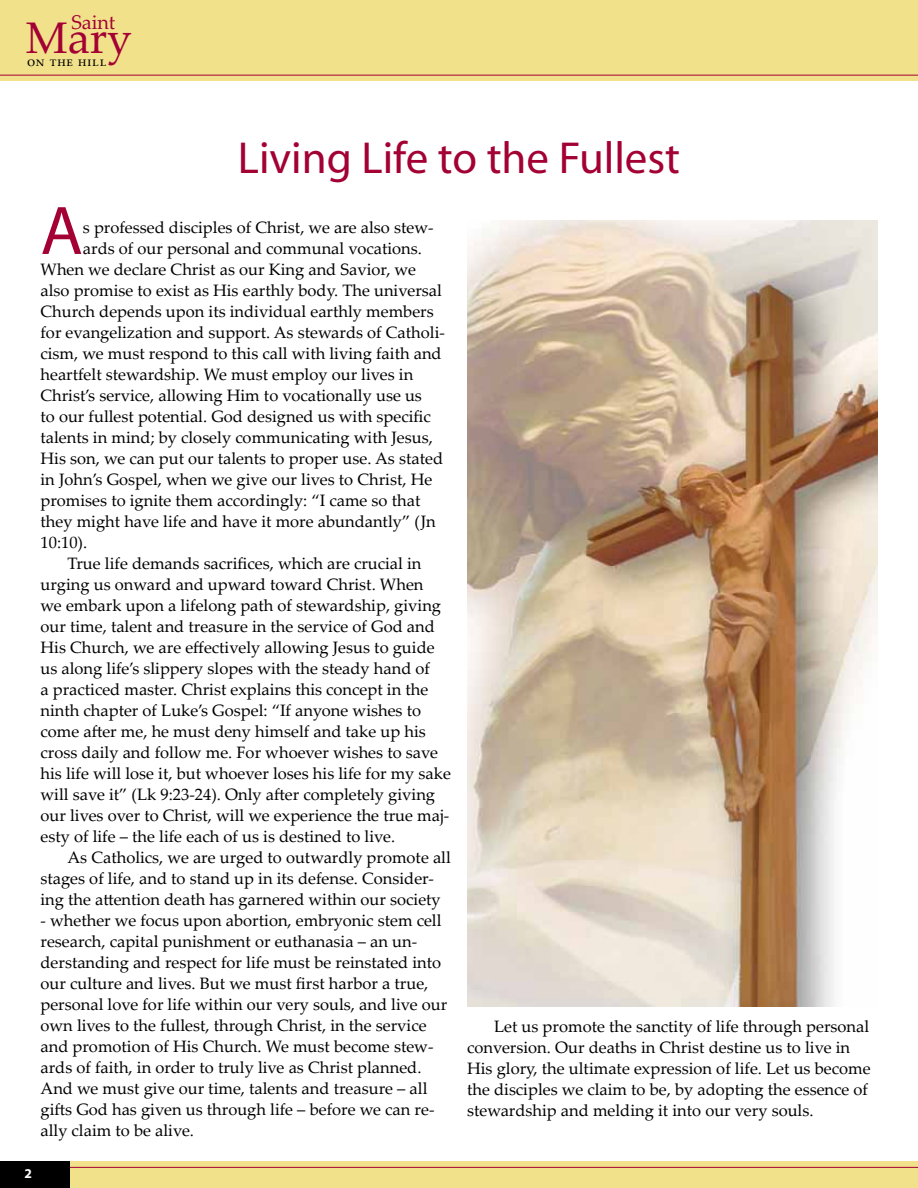
<style>
.page{position:relative;width:918px;height:1188px;background:#fff}
.page>*{position:absolute;margin:0;border:0;box-sizing:border-box;transform-origin:0 0}
.t1{font:69.3px "Myriad";color:#a30134}
.t2{font:45px "Myriad";color:#a30134}
.t3{font:44.25px "Palatino Linotype";color:#a30134}
.t4{font:19.8px "Palatino Linotype";color:#a30134}
.t5{font:16.5px/21px "Palatino Linotype";color:#000}
.t6{font:14.25px "Palatino Linotype";color:#000}
.t7{font:700 13.5px "Myriad";color:#fff}
</style>
<div class="page">
<div style="left:0;top:1161px;width:918px;height:27px;background:#f2e18b"></div>
<hr style="left:0;top:1167px;width:918px;height:1px;background:#a30134">
<div style="left:0;top:1161px;width:70px;height:27px;background:#000"></div>
<div style="left:0;top:0;width:918px;height:81px;background:#f2e18b"></div>
<hr style="left:0;top:75px;width:918px;height:1px;background:#a30134">
<img style="left:467px;top:221px;width:411px;height:785px">
<p class="t4" style="left:71px;top:8px;width:46px">Saint</p>
<p class="t6" style="left:27px;top:51px;width:81px">on the hill</p>
<h3 class="t3" style="left:26px;top:7px;width:108px">Mary</h3>
<h2 class="t2" style="left:238px;top:136px;width:444px">Living Life to the Fullest</h2>
<h1 class="t1" style="left:40px;top:196px;width:44px">A</h1>
<p class="t5" style="left:83px;top:216px;width:352px">s professed disciples of Christ, we are also stew-</p>
<p class="t5" style="left:83px;top:237px;width:341px">ards of our personal and communal vocations.</p>
<p class="t5" style="left:41px;top:258px;width:377px">When we declare Christ as our King and Savior, we</p>
<p class="t5" style="left:41px;top:279px;width:403px">also promise to exist as His earthly body. The universal</p>
<p class="t5" style="left:41px;top:300px;width:395px">Church depends upon its individual earthly members</p>
<p class="t5" style="left:41px;top:321px;width:406px">for evangelization and support. As stewards of Catholi-</p>
<p class="t5" style="left:41px;top:342px;width:403px">cism, we must respond to this call with living faith and</p>
<p class="t5" style="left:41px;top:363px;width:374px">heartfelt stewardship. We must employ our lives in</p>
<p class="t5" style="left:41px;top:384px;width:383px">Christ’s service, allowing Him to vocationally use us</p>
<p class="t5" style="left:41px;top:405px;width:392px">to our fullest potential. God designed us with specific</p>
<p class="t5" style="left:41px;top:426px;width:394px">talents in mind; by closely communicating with Jesus,</p>
<p class="t5" style="left:41px;top:447px;width:404px">His son, we can put our talents to proper use. As stated</p>
<p class="t5" style="left:41px;top:468px;width:393px">in John’s Gospel, when we give our lives to Christ, He</p>
<p class="t5" style="left:41px;top:489px;width:381px">promises to ignite them accordingly: “I came so that</p>
<p class="t5" style="left:41px;top:510px;width:397px">they might have life and have it more abundantly” (Jn</p>
<p class="t5" style="left:41px;top:531px;width:48px">10:10).</p>
<p class="t5" style="left:67px;top:552px;width:356px">True life demands sacrifices, which are crucial in</p>
<p class="t5" style="left:41px;top:573px;width:385px">urging us onward and upward toward Christ. When</p>
<p class="t5" style="left:41px;top:594px;width:402px">we embark upon a lifelong path of stewardship, giving</p>
<p class="t5" style="left:41px;top:615px;width:396px">our time, talent and treasure in the service of God and</p>
<p class="t5" style="left:41px;top:636px;width:396px">His Church, we are effectively allowing Jesus to guide</p>
<p class="t5" style="left:41px;top:657px;width:391px">us along life’s slippery slopes with the steady hand of</p>
<p class="t5" style="left:41px;top:678px;width:389px">a practiced master. Christ explains this concept in the</p>
<p class="t5" style="left:41px;top:699px;width:382px">ninth chapter of Luke’s Gospel: “If anyone wishes to</p>
<p class="t5" style="left:41px;top:720px;width:387px">come after me, he must deny himself and take up his</p>
<p class="t5" style="left:41px;top:741px;width:399px">cross daily and follow me. For whoever wishes to save</p>
<p class="t5" style="left:41px;top:762px;width:412px">his life will lose it, but whoever loses his life for my sake</p>
<p class="t5" style="left:41px;top:783px;width:396px">will save it” (Lk 9:23-24). Only after completely giving</p>
<p class="t5" style="left:41px;top:804px;width:410px">our lives over to Christ, will we experience the true maj-</p>
<p class="t5" style="left:41px;top:825px;width:356px">esty of life – the life each of us is destined to live.</p>
<p class="t5" style="left:67px;top:846px;width:385px">As Catholics, we are urged to outwardly promote all</p>
<p class="t5" style="left:41px;top:867px;width:395px">stages of life, and to stand up in its defense. Consider-</p>
<p class="t5" style="left:41px;top:888px;width:402px">ing the attention death has garnered within our society</p>
<p class="t5" style="left:41px;top:909px;width:408px">- whether we focus upon abortion, embryonic stem cell research, capital punishment or euthanasia – an un&shy;derstanding and respect for life must be reinstated into our culture and lives. But we must first harbor a true, personal love for life within our very souls, and live our own lives to the fullest, through Christ, in the service and promotion of His Church. We must become stew&shy;ards of faith, in order to truly live as Christ planned.<br>And we must give our time, talents and treasure – all gifts God has given us through life – before we can re&shy;ally claim to be alive.</p>
<p class="t7" style="left:24px;top:1166px;width:9px">2</p>
<p class="t5" style="left:467px;top:1015px;width:405px;text-indent:27px">Let us promote the sanctity of life through personal conversion. Our deaths in Christ destine us to live in His glory, the ultimate expression of life. Let us become the disciples we claim to be, by adopting the essence of stewardship and melding it into our very souls.</p>
</div>
